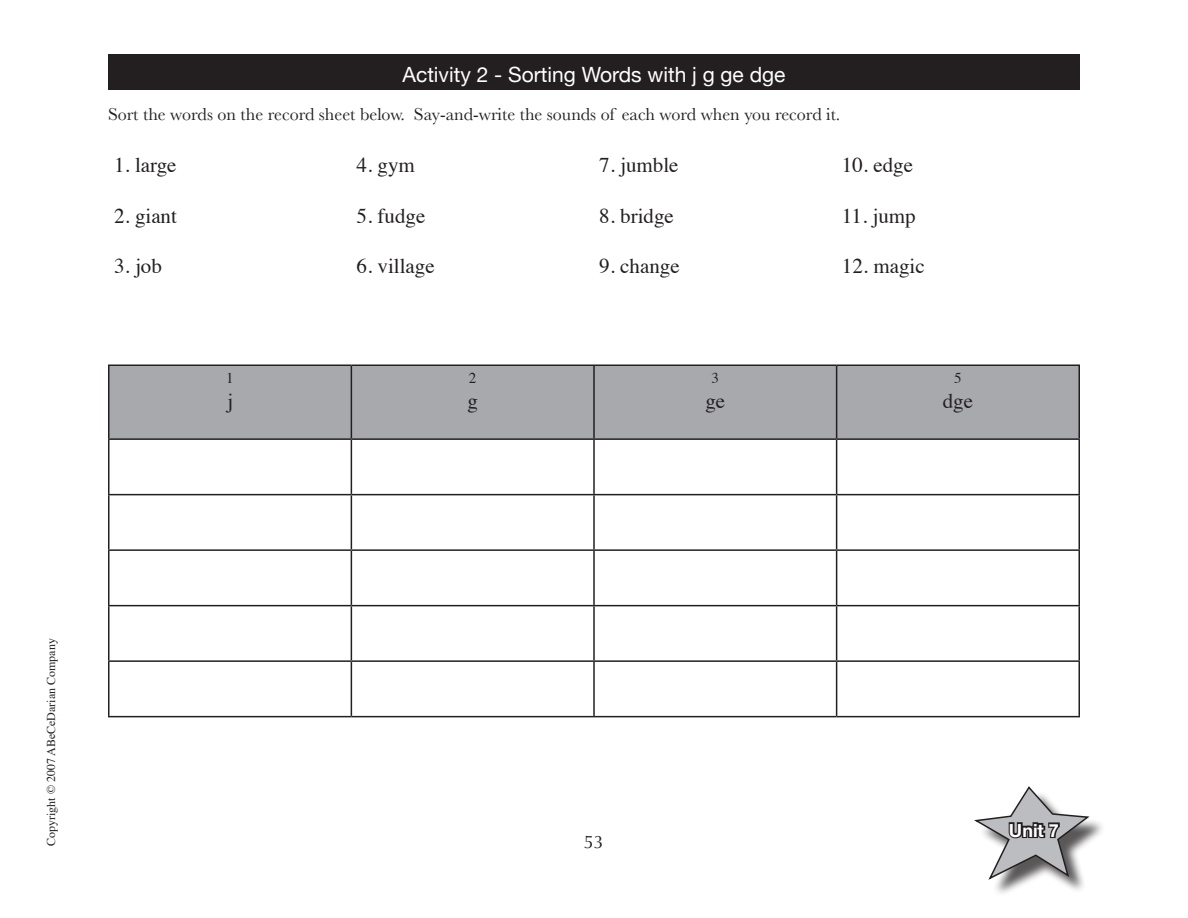
<style>
.page{position:relative;width:1188px;height:918px;background:#fff}
.page>*{position:absolute;margin:0;border:0;box-sizing:border-box;transform-origin:0 0}
.Word_Lists{font:21px "Times";color:#231f20}
.Page_Heading{font:21px "Helvetica Neue";color:#fff}
.Directions{font:18px "Baskerville";color:#231f20}
.t1{font:700 18px "Helvetica Neue";color:#fff}
.t2{font:18px "Optima";color:#231f20}
.Word_Lists-2{font:15px "Times";color:#231f20}
.t3{font:12px "Times";color:#231f20}
</style>
<div class="page">
<div style="left:978px;top:790px;width:129px;height:107px;background:#231f20;opacity:.75"></div>
<svg style="left:974px;top:786px;width:118px;height:95px"></svg>
<div style="left:108px;top:54px;width:972px;height:36px;background:#231f20"></div>
<div style="left:110px;top:366px;width:968px;height:72px;background:#a8a9ad"></div>
<hr style="left:108px;top:364px;width:243px;height:2px;background:#231f20">
<hr style="left:108px;top:366px;width:2px;height:72px;background:#231f20">
<hr style="left:351px;top:364px;width:243px;height:2px;background:#231f20">
<hr style="left:351px;top:366px;width:1px;height:72px;background:#231f20">
<hr style="left:594px;top:364px;width:243px;height:2px;background:#231f20">
<hr style="left:593px;top:366px;width:2px;height:72px;background:#231f20">
<hr style="left:837px;top:364px;width:243px;height:2px;background:#231f20">
<hr style="left:836px;top:366px;width:1px;height:72px;background:#231f20">
<hr style="left:1078px;top:366px;width:2px;height:72px;background:#231f20">
<hr style="left:108px;top:438px;width:243px;height:2px;background:#231f20">
<hr style="left:108px;top:440px;width:2px;height:54px;background:#231f20">
<hr style="left:351px;top:438px;width:243px;height:2px;background:#231f20">
<hr style="left:351px;top:440px;width:1px;height:54px;background:#231f20">
<hr style="left:594px;top:438px;width:243px;height:2px;background:#231f20">
<hr style="left:593px;top:440px;width:2px;height:54px;background:#231f20">
<hr style="left:837px;top:438px;width:243px;height:2px;background:#231f20">
<hr style="left:836px;top:440px;width:1px;height:54px;background:#231f20">
<hr style="left:1078px;top:440px;width:2px;height:54px;background:#231f20">
<hr style="left:108px;top:494px;width:243px;height:1px;background:#231f20">
<hr style="left:108px;top:495px;width:2px;height:54px;background:#231f20">
<hr style="left:351px;top:494px;width:243px;height:1px;background:#231f20">
<hr style="left:351px;top:495px;width:1px;height:54px;background:#231f20">
<hr style="left:594px;top:494px;width:243px;height:1px;background:#231f20">
<hr style="left:593px;top:495px;width:2px;height:54px;background:#231f20">
<hr style="left:837px;top:494px;width:243px;height:1px;background:#231f20">
<hr style="left:836px;top:495px;width:1px;height:54px;background:#231f20">
<hr style="left:1078px;top:495px;width:2px;height:54px;background:#231f20">
<hr style="left:108px;top:549px;width:243px;height:2px;background:#231f20">
<hr style="left:108px;top:551px;width:2px;height:54px;background:#231f20">
<hr style="left:351px;top:549px;width:243px;height:2px;background:#231f20">
<hr style="left:351px;top:551px;width:1px;height:54px;background:#231f20">
<hr style="left:594px;top:549px;width:243px;height:2px;background:#231f20">
<hr style="left:593px;top:551px;width:2px;height:54px;background:#231f20">
<hr style="left:837px;top:549px;width:243px;height:2px;background:#231f20">
<hr style="left:836px;top:551px;width:1px;height:54px;background:#231f20">
<hr style="left:1078px;top:551px;width:2px;height:54px;background:#231f20">
<hr style="left:108px;top:605px;width:243px;height:1px;background:#231f20">
<hr style="left:108px;top:606px;width:2px;height:54px;background:#231f20">
<hr style="left:351px;top:605px;width:243px;height:1px;background:#231f20">
<hr style="left:351px;top:606px;width:1px;height:54px;background:#231f20">
<hr style="left:594px;top:605px;width:243px;height:1px;background:#231f20">
<hr style="left:593px;top:606px;width:2px;height:54px;background:#231f20">
<hr style="left:837px;top:605px;width:243px;height:1px;background:#231f20">
<hr style="left:836px;top:606px;width:1px;height:54px;background:#231f20">
<hr style="left:1078px;top:606px;width:2px;height:54px;background:#231f20">
<hr style="left:108px;top:660px;width:243px;height:2px;background:#231f20">
<hr style="left:108px;top:662px;width:2px;height:54px;background:#231f20">
<hr style="left:351px;top:660px;width:243px;height:2px;background:#231f20">
<hr style="left:351px;top:662px;width:1px;height:54px;background:#231f20">
<hr style="left:594px;top:660px;width:243px;height:2px;background:#231f20">
<hr style="left:593px;top:662px;width:2px;height:54px;background:#231f20">
<hr style="left:837px;top:660px;width:243px;height:2px;background:#231f20">
<hr style="left:836px;top:662px;width:1px;height:54px;background:#231f20">
<hr style="left:1078px;top:662px;width:2px;height:54px;background:#231f20">
<hr style="left:108px;top:716px;width:243px;height:1px;background:#231f20">
<hr style="left:351px;top:716px;width:243px;height:1px;background:#231f20">
<hr style="left:594px;top:716px;width:243px;height:1px;background:#231f20">
<hr style="left:837px;top:716px;width:243px;height:1px;background:#231f20">
<p class="Page_Heading" style="left:402px;top:59px;width:385px">Activity 2 - Sorting Words with j g ge dge</p>
<p class="Directions" style="left:108px;top:103px;width:734px">Sort the words on the record sheet below. Say-and-write the sounds of each word when you record it.</p>
<p class="Word_Lists" style="left:114px;top:145px;width:64px">1. large</p>
<p class="Word_Lists" style="left:357px;top:145px;width:60px">4. gym</p>
<p class="Word_Lists" style="left:599px;top:145px;width:81px">7. jumble</p>
<p class="Word_Lists" style="left:842px;top:145px;width:73px">10. edge</p>
<p class="Word_Lists" style="left:114px;top:196px;width:65px">2. giant</p>
<p class="Word_Lists" style="left:357px;top:196px;width:70px">5. fudge</p>
<p class="Word_Lists" style="left:599px;top:196px;width:76px">8. bridge</p>
<p class="Word_Lists" style="left:842px;top:196px;width:75px">11. jump</p>
<p class="Word_Lists" style="left:114px;top:247px;width:49px">3. job</p>
<p class="Word_Lists" style="left:357px;top:247px;width:80px">6. village</p>
<p class="Word_Lists" style="left:599px;top:247px;width:82px">9. change</p>
<p class="Word_Lists" style="left:842px;top:247px;width:84px">12. magic</p>
<p class="Word_Lists-2" style="left:226px;top:363px;width:9px">1</p>
<p class="Word_Lists" style="left:227px;top:381px;width:7px">j</p>
<p class="Word_Lists-2" style="left:469px;top:363px;width:9px">2</p>
<p class="Word_Lists" style="left:467px;top:381px;width:12px">g</p>
<p class="Word_Lists-2" style="left:712px;top:363px;width:9px">3</p>
<p class="Word_Lists" style="left:705px;top:381px;width:21px">ge</p>
<p class="Word_Lists-2" style="left:954px;top:363px;width:9px">5</p>
<p class="Word_Lists" style="left:943px;top:381px;width:32px">dge</p>
<p class="t3" style="left:40px;top:846px;width:209px;rotate:-90deg">Copyright © 2007 ABeCeDarian Company</p>
<p class="t2" style="left:584px;top:832px;width:22px">53</p>
<p class="t1" style="left:1009px;top:816px;width:52px">Unit 7</p>
</div>
